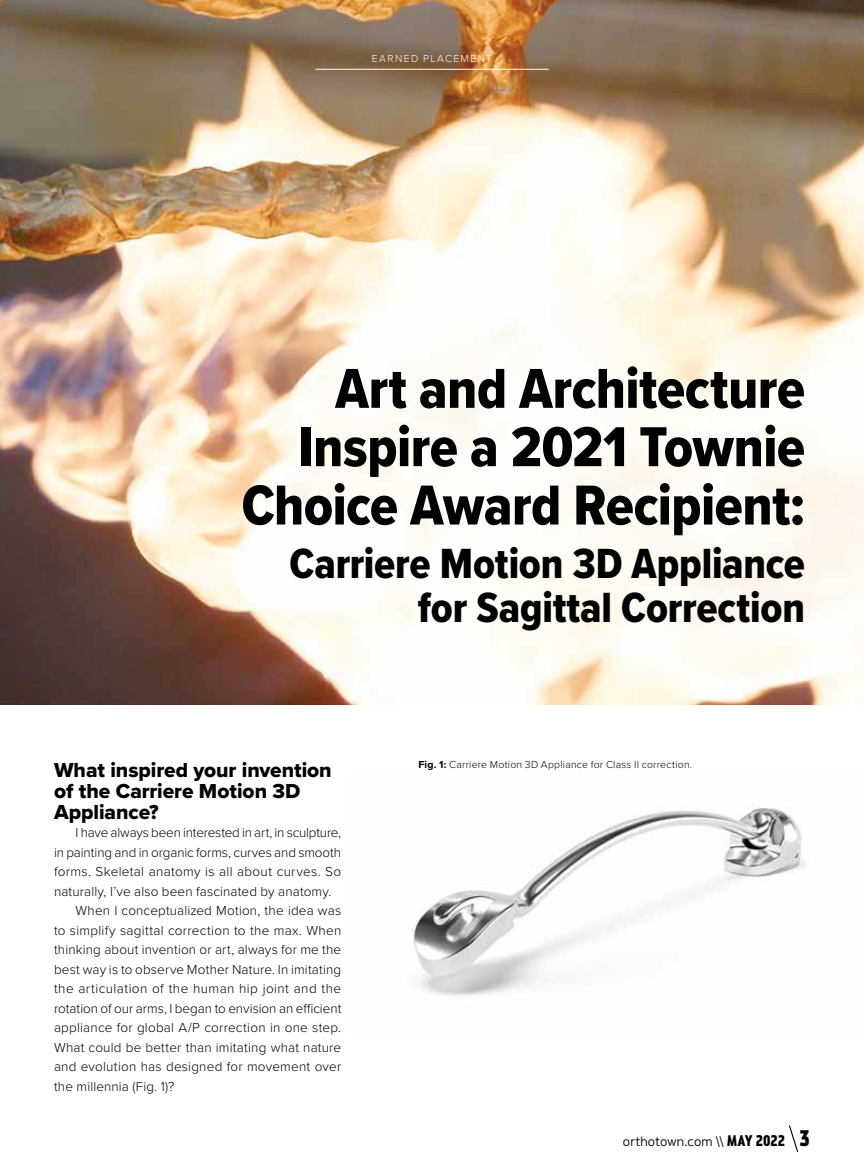
<style>
.page{position:relative;width:864px;height:1175px;background:#fff}
.page>*{position:absolute;margin:0;border:0;box-sizing:border-box;transform-origin:0 0}
.t1{font:58.35px/58.3px "Proxima Nova Cond Extrabld";letter-spacing:-.01em;color:#000;text-align:right}
.t2{font:43.8px/43.8px "Proxima Nova Cond Extrabld";letter-spacing:-.005em;color:#000;text-align:right}
.t3{font:21px/21px "Proxima Nova Extrabld";color:#000}
.t4{font:300 13.5px "Proxima Nova";letter-spacing:.01em;color:#000}
.t5{font:300 13.5px "Proxima Nova";letter-spacing:-.01em;color:#000}
.t6{font:300 13.5px "Proxima Nova";letter-spacing:.03em;color:#000}
.t7{font:300 13.5px "Metroflex Wide";letter-spacing:.015em;color:#000}
.t8{font:300 10.5px "Proxima Nova";letter-spacing:.02em;color:#000}
.t9{font:300 10.5px "Proxima Nova";letter-spacing:.125em;color:#fff}
.s1{font-weight:700}
.s2{font-family:"Metroflex Narrow Hvy";font-weight:400;font-size:16.5px}
.s3{font-family:"Metroflex Narrow Hvy";font-weight:400;font-size:24px}
</style>
<div class="page">
<img style="left:0;top:0;width:864px;height:704px">
<hr style="left:315px;top:69px;width:234px;height:1px;background:#fff">
<img style="left:413px;top:807px;width:393px;height:189px">
<svg style="left:789px;top:1125px;width:10px;height:27px"></svg>
<p class="t9" style="left:372px;top:51px;width:122px">EARNED PLACEMENT</p>
<h1 class="t1" style="left:242px;top:358px;width:565px">Art and Architecture<br>Inspire a 2021 Townie<br>Choice Award Recipient:</h1>
<h2 class="t2" style="left:290px;top:540px;width:517px">Carriere Motion 3D Appliance for Sagittal Correction</h2>
<h3 class="t3" style="left:54px;top:759px;width:279px">What inspired your invention of the Carriere Motion 3D<br>Appliance?</h3>
<p class="t5" style="left:76px;top:822px;width:267px">I have always been interested in art, in sculpture,</p>
<p class="t4" style="left:54px;top:842px;width:289px">in painting and in organic forms, curves and smooth</p>
<p class="t4" style="left:54px;top:861px;width:289px">forms. Skeletal anatomy is all about curves. So</p>
<p class="t4" style="left:54px;top:881px;width:279px">naturally, I’ve also been fascinated by anatomy.</p>
<p class="t4" style="left:76px;top:900px;width:267px">When I conceptualized Motion, the idea was</p>
<p class="t4" style="left:54px;top:920px;width:289px">to simplify sagittal correction to the max. When</p>
<p class="t4" style="left:54px;top:939px;width:289px">thinking about invention or art, always for me the</p>
<p class="t4" style="left:54px;top:959px;width:289px">best way is to observe Mother Nature. In imitating</p>
<p class="t6" style="left:54px;top:978px;width:289px">the articulation of the human hip joint and the</p>
<p class="t4" style="left:54px;top:998px;width:289px">rotation of our arms, I began to envision an efficient</p>
<p class="t4" style="left:54px;top:1017px;width:289px">appliance for global A/P correction in one step.</p>
<p class="t4" style="left:54px;top:1037px;width:289px">What could be better than imitating what nature</p>
<p class="t4" style="left:54px;top:1056px;width:289px">and evolution has designed for movement over</p>
<p class="t4" style="left:54px;top:1076px;width:122px">the millennia (Fig. 1)?</p>
<p class="t8" style="left:418px;top:757px;width:275px"><span class="s1">Fig. 1:</span> Carriere Motion 3D Appliance for Class II correction.</p>
<p class="t7" style="left:623px;top:1133px;width:189px">orthotown.com \\ <span class="s2">MAY 2022</span> <span class="s3">3</span></p>
</div>
